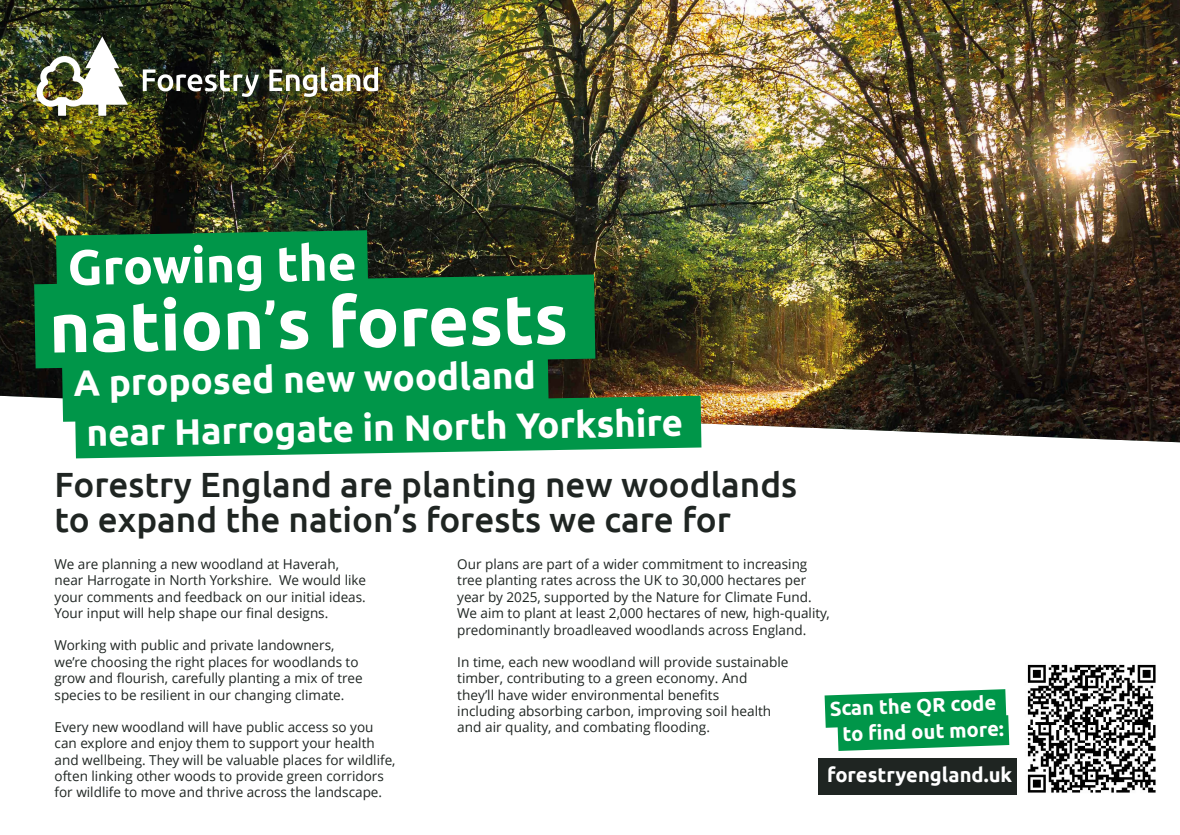
<style>
.page{position:relative;width:1180px;height:835px;background:#fff}
.page>*{position:absolute;margin:0;border:0;box-sizing:border-box;transform-origin:0 0}
.t1{font:700 70px "Ubuntu";color:#fff}
.t2{font:700 49.63px "Ubuntu";color:#fff}
.t3{font:700 36.75px/49.9px "Ubuntu";color:#fff}
.t4{font:500 35px/35px "Ubuntu";color:#1f2522}
.t5{font:700 20.16px/26.1px "Ubuntu";color:#fff;text-align:center}
.t6{font:13.65px/16.4px "Open Sans";color:#1f2522}
.s1{font-size:52.5px}
</style>
<div class="page">
<img style="left:0;top:0;width:1180px;height:442px">
<img style="left:0;top:0;width:468px;height:216px">
<img style="left:269px;top:67px;width:109px;height:30px">
<svg style="left:143px;top:69px;width:116px;height:28px"></svg>
<img style="left:36px;top:36px;width:92px;height:80px">
<div style="left:34px;top:274px;width:561px;height:94px;background:#009649"></div>
<div style="left:56px;top:230px;width:312px;height:67px;background:#009649"></div>
<div style="left:62px;top:348px;width:487px;height:73px;background:#009649"></div>
<svg style="left:75px;top:395px;width:626px;height:63px;background:#159d57"></svg>
<svg style="left:824px;top:689px;width:185px;height:61px;background:#1fa35f"></svg>
<div style="left:818px;top:757px;width:204px;height:37px;background:#1f2522"></div>
<img style="left:1017px;top:664px;width:139px;height:130px">
<h2 class="t2" style="left:67px;top:237px;width:290px;rotate:-1deg">Growing the</h2>
<h1 class="t1" style="left:48px;top:285px;width:520px;rotate:-1deg">nation<span class="s1">’</span>s forests</h1>
<h3 class="t3" style="left:85px;top:357px;width:598px;text-indent:-12px;rotate:-1deg">A proposed new woodland<br>near Harrogate in North Yorkshire</h3>
<h3 class="t4" style="left:55px;top:466px;width:744px">Forestry England are planting new woodlands to expand the nation’s forests we care for</h3>
<p class="t6" style="left:55px;top:555px;width:313px">We are planning a new woodland at Haverah, near Harrogate in North Yorkshire. We would like your comments and feedback on our initial ideas.<br>Your input will help shape our final designs.</p>
<p class="t6" style="left:55px;top:636px;width:309px">Working with public and private landowners, we’re choosing the right places for woodlands to grow and flourish, carefully planting a mix of tree species to be resilient in our changing climate.</p>
<p class="t6" style="left:55px;top:718px;width:342px">Every new woodland will have public access so you can explore and enjoy them to support your health and wellbeing. They will be valuable places for wildlife, often linking other woods to provide green corridors for wildlife to move and thrive across the landscape.</p>
<p class="t6" style="left:457px;top:555px;width:374px">Our plans are part of a wider commitment to increasing tree planting rates across the UK to 30,000 hectares per year by 2025, supported by the Nature for Climate Fund.<br>We aim to plant at least 2,000 hectares of new, high-quality, predominantly broadleaved woodlands across England.</p>
<p class="t6" style="left:457px;top:653px;width:333px">In time, each new woodland will provide sustainable timber, contributing to a green economy. And<br>they’ll have wider environmental benefits<br>including absorbing carbon, improving soil health and air quality, and combating flooding.</p>
<h3 class="t5" style="left:829px;top:695px;width:175px;rotate:-2deg">Scan the QR code to fi nd out more:</h3>
<h3 class="t5" style="left:827px;top:760px;width:187px">forestryengland.uk</h3>
</div>
